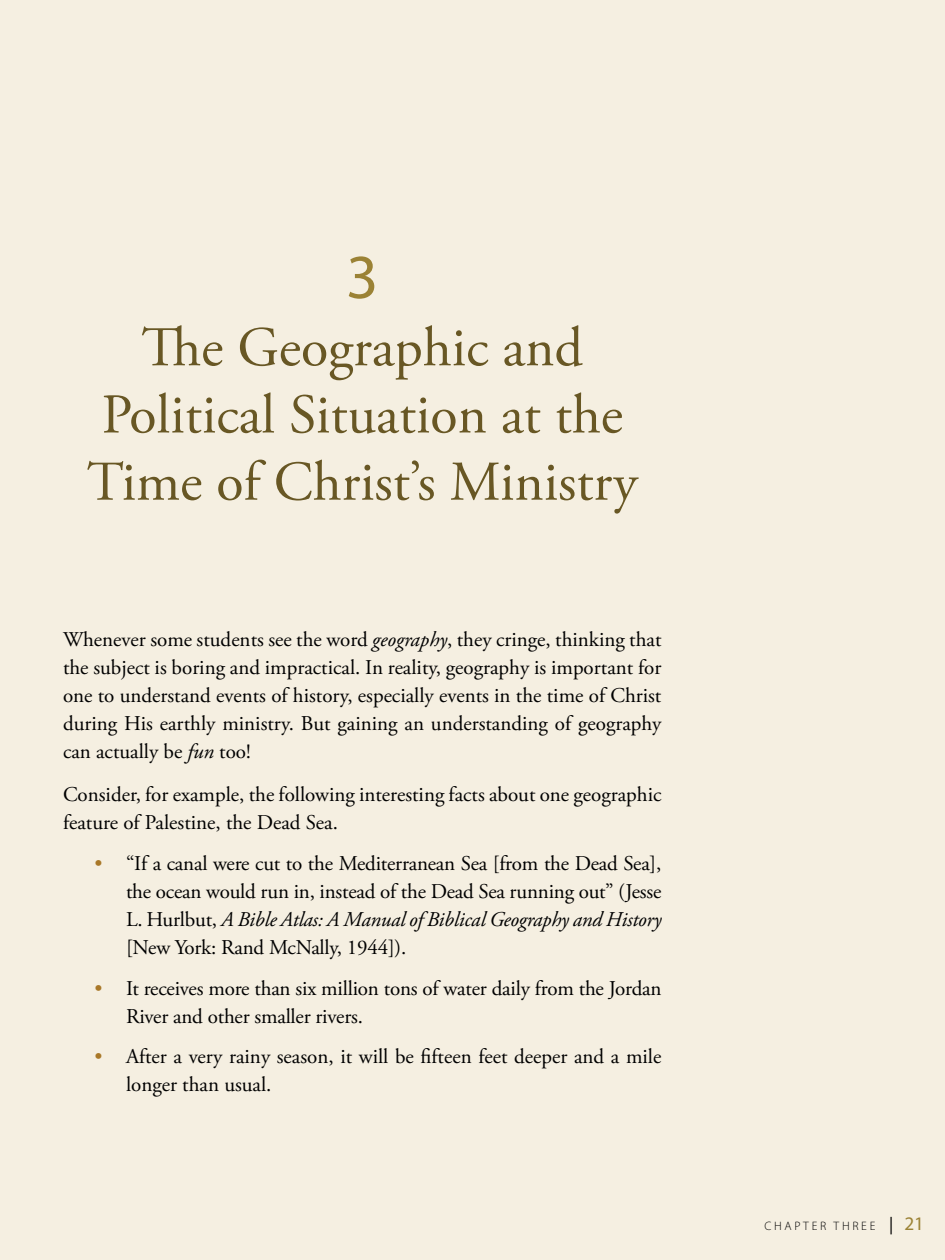
<style>
.page{position:relative;width:945px;height:1260px;background:#f5efe1}
.page>*{position:absolute;margin:0;border:0;box-sizing:border-box;transform-origin:0 0}
.t1{font:63px "Myriad Pro";color:#9b8235}
.t2{font:56px/67.2px "Adobe Garamond Pro";color:#685724;text-align:center}
.t3{font:21px/28px "Adobe Garamond Pro";color:#000}
.t4{font:300 12.25px "Myriad Pro";letter-spacing:.22em;color:#000}
.s1{font-style:italic}
.s2{color:#a97828}
.s3{font-weight:400;font-size:17.5px}
.s4{font-weight:400;font-size:19.25px;color:#9b8235}
</style>
<div class="page">
<h1 class="t1" style="left:346px;top:238px;width:34px">3</h1>
<h2 class="t2" style="left:87px;top:316px;width:552px">The Geographic and<br>Political Situation at the<br>Time of Christ’s Ministry</h2>
<p class="t3" style="left:63px;top:626px;width:600px;text-align:justify">Whenever some students see the word <span class="s1">geography</span>, they cringe, thinking that the subject is boring and impractical. In reality, geography is important for one to understand events of history, especially events in the time of Christ during His earthly ministry. But gaining an understanding of geography can actually be <span class="s1">fun</span> too!</p>
<p class="t3" style="left:63px;top:782px;width:600px">Consider, for example, the following interesting facts about one geographic feature of Palestine, the Dead Sea.</p>
<p class="t3" style="left:126px;top:850px;width:537px;text-align:justify;text-indent:-32px"><span class="s2">•</span> “If a canal were cut to the Mediterranean Sea [from the Dead Sea], the ocean would run in, instead of the Dead Sea running out” (Jesse L. Hurlbut, <span class="s1">A Bible Atlas: A Manual of Biblical Geography and History </span>[New York: Rand McNally, 1944]).</p>
<p class="t3" style="left:126px;top:975px;width:537px;text-indent:-32px"><span class="s2">•</span> It receives more than six million tons of water daily from the Jordan<br>River and other smaller rivers.</p>
<p class="t3" style="left:126px;top:1043px;width:537px;text-indent:-32px"><span class="s2">•</span> After a very rainy season, it will be fifteen feet deeper and a mile longer than usual.</p>
<p class="t4" style="left:765px;top:1218px;width:161px">CHAPTER THREE <span class="s3">|</span> <span class="s4">21</span></p>
</div>
